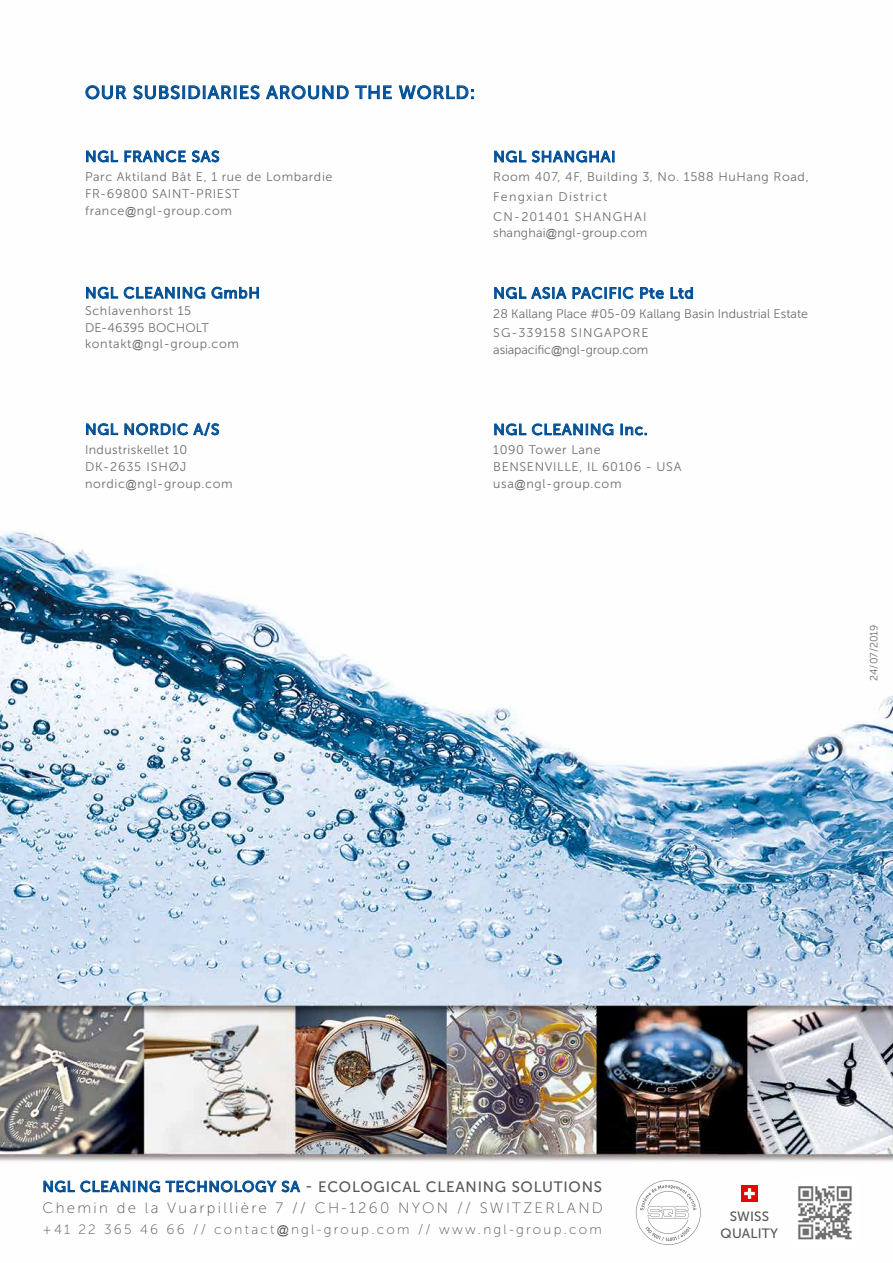
<style>
.page{position:relative;width:893px;height:1263px;background:#fff}
.page>*{position:absolute;margin:0;border:0;box-sizing:border-box;transform-origin:0 0}
.t1{font:18.15px "Museo Sans 500";letter-spacing:.05em;color:#004e95}
.t2{font:15.3px "Museo Sans 500";letter-spacing:.05em;color:#004e95}
.t3{font:15px "Museo Sans 500";letter-spacing:.05em;color:#565655}
.t4{font:15px "Museo Sans 100";letter-spacing:.155em;color:#565655}
.t5{font:13.5px "Museo Sans 100";letter-spacing:.17em;color:#565655}
.t6{font:13.5px/16.5px "Museo Sans 500";letter-spacing:.01em;color:#565655;text-align:center}
.t7{font:12.6px/16.8px "Museo Sans 300";letter-spacing:.05em;color:#6e6e6e}
.t8{font:12.6px/19.5px "Museo Sans 300";letter-spacing:.085em;color:#6e6e6e}
.t9{font:12.6px/19.5px "Museo Sans 300";color:#6e6e6e}
.t10{font:12.6px "Museo Sans 300";letter-spacing:-.01em;color:#6e6e6e}
.t11{font:12.6px "Museo Sans 300";letter-spacing:.015em;color:#6e6e6e}
.t12{font:10.5px "Museo Sans 300";color:#6e6e6e}
.s1{font-family:"Arial";font-size:11.1px}
.s2{color:#004e95}
.s3{font-family:"Arial";font-size:12px}
</style>
<div class="page">
<img style="left:0;top:85px;width:893px;height:1129px">
<svg style="left:86px;top:85px;width:40px;height:14px"></svg>
<svg style="left:133px;top:85px;width:126px;height:14px"></svg>
<svg style="left:266px;top:85px;width:82px;height:14px"></svg>
<svg style="left:355px;top:86px;width:37px;height:13px"></svg>
<svg style="left:399px;top:85px;width:75px;height:14px"></svg>
<svg style="left:86px;top:150px;width:32px;height:12px"></svg>
<svg style="left:125px;top:150px;width:61px;height:12px"></svg>
<svg style="left:192px;top:150px;width:27px;height:12px"></svg>
<svg style="left:86px;top:287px;width:32px;height:12px"></svg>
<svg style="left:124px;top:287px;width:81px;height:12px"></svg>
<svg style="left:212px;top:287px;width:47px;height:12px"></svg>
<svg style="left:86px;top:423px;width:32px;height:12px"></svg>
<svg style="left:125px;top:423px;width:94px;height:13px"></svg>
<svg style="left:494px;top:151px;width:32px;height:11px"></svg>
<svg style="left:532px;top:151px;width:82px;height:11px"></svg>
<svg style="left:494px;top:287px;width:72px;height:12px"></svg>
<svg style="left:573px;top:287px;width:60px;height:12px"></svg>
<svg style="left:640px;top:287px;width:24px;height:12px"></svg>
<svg style="left:671px;top:287px;width:22px;height:12px"></svg>
<svg style="left:494px;top:423px;width:32px;height:12px"></svg>
<svg style="left:532px;top:423px;width:81px;height:12px"></svg>
<svg style="left:621px;top:424px;width:26px;height:11px"></svg>
<svg style="left:44px;top:1181px;width:116px;height:11px"></svg>
<svg style="left:166px;top:1181px;width:110px;height:11px"></svg>
<svg style="left:282px;top:1181px;width:18px;height:11px"></svg>
<img style="left:793px;top:1180px;width:65px;height:60px">
<img style="left:742px;top:1186px;width:15px;height:15px">
<svg style="left:636px;top:1180px;width:65px;height:65px"></svg>
<h1 class="t1" style="left:85px;top:82px;width:392px">OUR SUBSIDIARIES AROUND THE WORLD:</h1>
<p class="t2" style="left:85px;top:148px;width:136px">NGL FRANCE SAS</p>
<p class="t7" style="left:85px;top:169px;width:249px">Parc Aktiland Bât E, 1 rue de Lombardie<br>FR-69800 SAINT-PRIEST france<span class="s1">@</span>ngl-group.com</p>
<p class="t2" style="left:85px;top:285px;width:176px">NGL CLEANING GmbH</p>
<p class="t7" style="left:85px;top:302px;width:156px">Schlavenhorst 15<br>DE-46395 BOCHOLT kontakt<span class="s1">@</span>ngl-group.com</p>
<p class="t2" style="left:493px;top:148px;width:124px">NGL SHANGHAI</p>
<p class="t8" style="left:493px;top:167px;width:317px">Room 407, 4F, Building 3, No. 1588 HuHang Road,<br>Fengxian District<br>CN-201401 SHANGHAI</p>
<p class="t11" style="left:493px;top:226px;width:155px">shanghai<span class="s1">@</span>ngl-group.com</p>
<p class="t2" style="left:493px;top:285px;width:202px">NGL ASIA PACIFIC Pte Ltd</p>
<p class="t9" style="left:493px;top:304px;width:316px">28 Kallang Place #05-09 Kallang Basin Industrial Estate<br>SG-339158 SINGAPORE</p>
<p class="t10" style="left:493px;top:343px;width:157px">asiapacific<span class="s1">@</span>ngl-group.com</p>
<p class="t2" style="left:85px;top:421px;width:136px">NGL NORDIC A/S</p>
<p class="t7" style="left:85px;top:441px;width:149px">Industriskellet 10<br>DK-2635 ISHØJ nordic<span class="s1">@</span>ngl-group.com</p>
<p class="t2" style="left:493px;top:421px;width:156px">NGL CLEANING Inc.</p>
<p class="t7" style="left:493px;top:442px;width:190px">1090 Tower Lane<br>BENSENVILLE, IL 60106 - USA usa<span class="s1">@</span>ngl-group.com</p>
<p class="t12" style="left:868px;top:680px;width:57px;rotate:-90deg">24/07/2019</p>
<p class="t3" style="left:42px;top:1178px;width:561px"><span class="s2">NGL CLEANING TECHNOLOGY SA</span> - ECOLOGICAL CLEANING SOLUTIONS</p>
<p class="t4" style="left:42px;top:1199px;width:562px">Chemin de la Vuarpillière 7 // CH-1260 NYON // SWITZERLAND</p>
<p class="t5" style="left:42px;top:1222px;width:561px">+41 22 365 46 66 // contact<span class="s3">@</span>ngl-group.com // www.ngl-group.com</p>
<p class="t6" style="left:721px;top:1208px;width:59px">SWISS<br>QUALITY</p>
</div>
